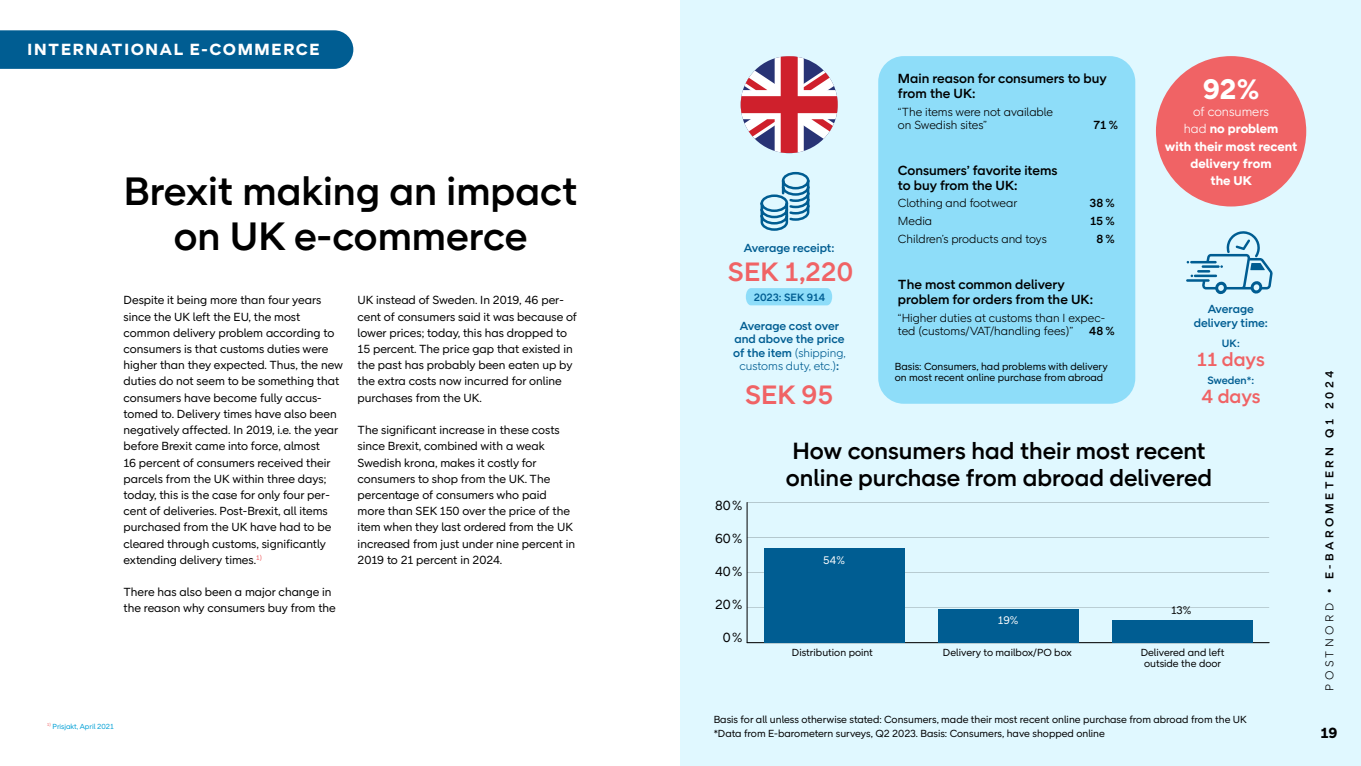
<style>
.page{position:relative;width:1361px;height:766px;background:#fff}
.page>*{position:absolute;margin:0;border:0;box-sizing:border-box;transform-origin:0 0}
.t1{font:500 40.5px/45px "Post Nord Sans";color:#000;text-align:center}
.t2{font:700 28.8px "Post Nord Sans";color:#fff}
.t3{font:500 27.15px "Post Nord Sans";color:#f06365}
.t4{font:500 24px/27px "Post Nord Sans";color:#000}
.t5{font:500 19.5px/37.3px "Post Nord Sans";color:#f06365}
.t6{font:700 16.5px "Post Nord Sans";letter-spacing:.1em;color:#fff}
.t7{font:700 15px "Post Nord Sans";color:#000}
.t8{font:500 13.5px/15px "Post Nord Sans";color:#000}
.t9{font:13.5px "Post Nord Sans";color:#000}
.t10{font:700 12.9px/17.2px "Post Nord Sans";color:#fff;text-align:center}
.t11{font:12px/16.2px "Post Nord Sans";color:#000}
.t12{font:300 12px/13.5px "Post Nord Sans";color:#000}
.t13{font:500 12px/13.5px "Post Nord Sans";color:#005d92;text-align:center}
.t14{font:500 12px "Post Nord Sans";color:#000}
.t15{font:500 11.7px "Post Nord Sans";letter-spacing:.3em;color:#000}
.t16{font:11.55px "Post Nord Sans";color:#000;scale:1.18 1}
.t17{font:11.25px "Post Nord Sans";color:#fff}
.t18{font:11.25px "Post Nord Sans";color:#000}
.t19{font:500 10.8px "Post Nord Sans";color:#005d92}
.t20{font:10.5px/10.5px "Post Nord Sans";color:#000}
.t21{font:7.5px "Post Nord Sans";letter-spacing:-.005em;color:#00a0d6}
.s1{font-weight:300}
</style>
<div class="page">
<div style="left:680px;top:0;width:681px;height:765px;background:#e0f8ff"></div>
<div style="left:0;top:30px;width:353px;height:39px;background:#005d92"></div>
<div style="left:1156px;top:56px;width:150px;height:150px;background:#f06365;border-radius:50%"></div>
<hr style="left:747px;top:502px;width:1px;height:140px;background:#000">
<hr style="left:747px;top:642px;width:522px;height:1px;background:#000">
<hr style="left:747px;top:607px;width:522px;height:1px;background:#000">
<hr style="left:747px;top:572px;width:522px;height:1px;background:#000">
<hr style="left:747px;top:537px;width:522px;height:1px;background:#000">
<hr style="left:747px;top:502px;width:522px;height:1px;background:#000">
<div style="left:763px;top:548px;width:141px;height:94px;background:#005d92"></div>
<div style="left:937px;top:609px;width:141px;height:33px;background:#005d92"></div>
<div style="left:1111px;top:619px;width:141px;height:23px;background:#005d92"></div>
<svg style="left:760px;top:171px;width:50px;height:60px"></svg>
<svg style="left:746px;top:288px;width:86px;height:17px"></svg>
<svg style="left:1186px;top:231px;width:86px;height:64px"></svg>
<div style="left:878px;top:56px;width:257px;height:347px;background:#8eddf9;border-radius:26px"></div>
<svg style="left:740px;top:56px;width:98px;height:97px"></svg>
<h3 class="t6" style="left:28px;top:40px;width:294px">INTERNATIONAL E-COMMERCE</h3>
<h1 class="t1" style="left:124px;top:169px;width:455px">Brexit making an impact on UK e-commerce</h1>
<p class="t11" style="left:123px;top:292px;width:221px">Despite it being more than four years since the UK left the EU, the most common delivery problem according to consumers is that customs duties were higher than they expected. Thus, the new duties do not seem to be something that consumers have become fully accus&shy;tomed to. Delivery times have also been negatively affected. In 2019, i.e. the year before Brexit came into force, almost<br>16 percent of consumers received their parcels from the UK within three days; today, this is the case for only four per&shy;cent of deliveries. Post-Brexit, all items purchased from the UK have had to be cleared through customs, significantly extending delivery times.<sup>1)</sup></p>
<p class="t11" style="left:123px;top:584px;width:214px">There has also been a major change in the reason why consumers buy from the</p>
<p class="t11" style="left:358px;top:292px;width:221px">UK instead of Sweden. In 2019, 46 per&shy;cent of consumers said it was because of lower prices; today, this has dropped to 15 percent. The price gap that existed in the past has probably been eaten up by the extra costs now incurred for online purchases from the UK.</p>
<p class="t11" style="left:358px;top:422px;width:219px">The significant increase in these costs since Brexit, combined with a weak Swedish krona, makes it costly for consumers to shop from the UK. The percentage of consumers who paid more than SEK 150 over the price of the item when they last ordered from the UK increased from just under nine percent in 2019 to 21 percent in 2024.</p>
<p class="t21" style="left:47px;top:721px;width:68px"><sup>1)</sup> Prisjakt, April 2021</p>
<p class="t8" style="left:898px;top:71px;width:210px">Main reason for consumers to buy from the UK:</p>
<p class="t12" style="left:898px;top:105px;width:157px">“The items were not available on Swedish sites”</p>
<h2 class="t2" style="left:1202px;top:72px;width:58px">92%</h2>
<p class="t10" style="left:1164px;top:103px;width:134px"><span class="s1">of consumers<br>had</span> no problem<br>with their most recent delivery from<br>the UK</p>
<p class="t14" style="left:1093px;top:118px;width:26px">71 %</p>
<p class="t8" style="left:898px;top:162px;width:161px">Consumers’ favorite items to buy from the UK:</p>
<p class="t12" style="left:898px;top:196px;width:121px">Clothing and footwear</p>
<p class="t14" style="left:1089px;top:196px;width:27px">38 %</p>
<p class="t12" style="left:898px;top:214px;width:36px">Media</p>
<p class="t14" style="left:1090px;top:214px;width:26px">15 %</p>
<p class="t12" style="left:898px;top:232px;width:150px">Children’s products and toys</p>
<p class="t14" style="left:1096px;top:232px;width:20px">8 %</p>
<p class="t8" style="left:898px;top:277px;width:197px">The most common delivery problem for orders from the UK:</p>
<p class="t12" style="left:898px;top:311px;width:209px">“Higher duties at customs than I expec&shy;ted (customs/VAT/handling fees)”</p>
<p class="t13" style="left:744px;top:241px;width:92px">Average receipt:</p>
<p class="t19" style="left:754px;top:291px;width:73px">2023: SEK 914</p>
<h3 class="t3" style="left:728px;top:256px;width:127px">SEK 1,220</h3>
<p class="t13" style="left:1193px;top:302px;width:76px">Average delivery time:</p>
<p class="t13" style="left:733px;top:318px;width:114px">Average cost over and above the price of the item <span class="s1">(shipping, customs duty, etc.)</span>:</p>
<p class="t14" style="left:1088px;top:324px;width:28px">48 %</p>
<p class="t19" style="left:1222px;top:337px;width:19px">UK:</p>
<p class="t19" style="left:1207px;top:374px;width:48px">Sweden*:</p>
<h3 class="t5" style="left:1197px;top:340px;width:69px">11 days<br>4 days</h3>
<p class="t20" style="left:895px;top:361px;width:214px">Basis: Consumers, had problems with delivery on most recent online purchase from abroad</p>
<p class="t15" style="left:1322px;top:690px;width:321px;rotate:-90deg"><span class="s1">POSTNORD</span> • E-BAROMETERN Q1 2024</p>
<p class="t7" style="left:1320px;top:723px;width:19px">19</p>
<h3 class="t3" style="left:745px;top:378px;width:90px">SEK 95</h3>
<h3 class="t4" style="left:786px;top:437px;width:428px">How consumers had their most recent online purchase from abroad delivered</h3>
<p class="t16" style="left:710px;top:495px;width:26px">80 %</p>
<p class="t9" style="left:715px;top:498px;width:29px">80%</p>
<p class="t9" style="left:715px;top:530px;width:29px">60%</p>
<p class="t9" style="left:714px;top:563px;width:29px">40%</p>
<p class="t9" style="left:715px;top:596px;width:29px">20%</p>
<p class="t9" style="left:723px;top:629px;width:21px">0%</p>
<p class="t16" style="left:710px;top:530px;width:26px">60 %</p>
<p class="t17" style="left:823px;top:553px;width:23px">54%</p>
<p class="t16" style="left:710px;top:565px;width:26px">40 %</p>
<p class="t16" style="left:710px;top:600px;width:26px">20 %</p>
<p class="t18" style="left:1171px;top:604px;width:22px">13%</p>
<p class="t17" style="left:998px;top:614px;width:22px">19%</p>
<p class="t16" style="left:718px;top:635px;width:19px">0 %</p>
<p class="t20" style="left:792px;top:647px;width:82px">Distribution point</p>
<p class="t20" style="left:943px;top:647px;width:130px">Delivery to mailbox/PO box</p>
<p class="t20" style="left:1140px;top:647px;width:85px;text-align:center">Delivered and left outside the door</p>
<p class="t20" style="left:713px;top:712px;width:535px;line-height:14.4px">Basis for all unless otherwise stated: Consumers, made their most recent online purchase from abroad from the UK *Data from E-barometern surveys, Q2 2023. Basis: Consumers, have shopped online</p>
</div>
